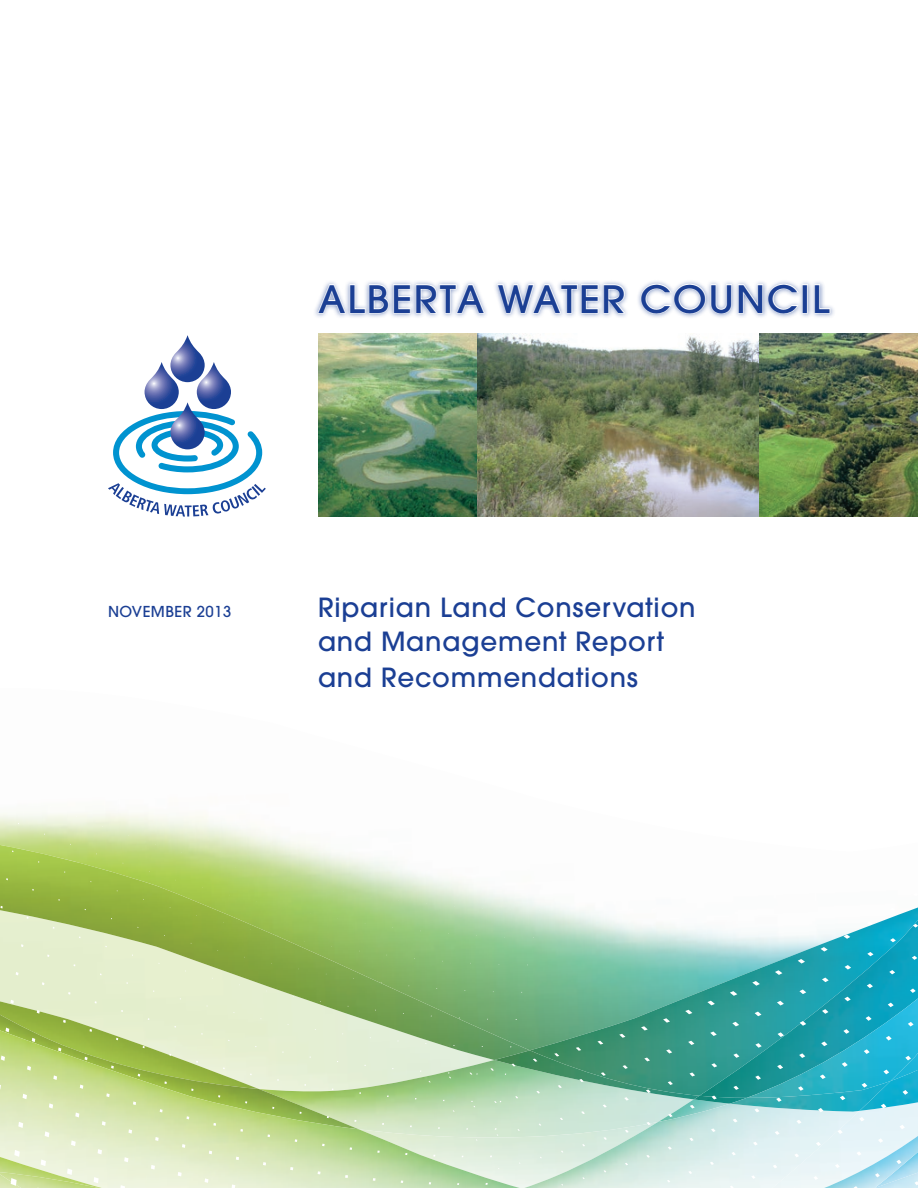
<style>
.page{position:relative;width:918px;height:1188px;background:#fff}
.page>*{position:absolute;margin:0;border:0;box-sizing:border-box;transform-origin:0 0}
.t1{font:500 37.5px "Avant Garde";letter-spacing:.04em;color:#1b3f94;scale:1.07 1}
.t2{font:500 26.25px/35.2px "Avant Garde";letter-spacing:.03em;color:#1b3f94}
.t3{font:500 15px "Avant Garde";letter-spacing:.03em;color:#1b3f94}
</style>
<div class="page">
<img style="left:0;top:830px;width:530px;height:135px">
<img style="left:747px;top:891px;width:171px;height:74px">
<img style="left:0;top:965px;width:918px;height:223px">
<img style="left:0;top:1136px;width:747px;height:52px">
<svg style="left:11px;top:1178px;width:6px;height:8px"></svg>
<svg style="left:120px;top:1185px;width:5px;height:3px"></svg>
<svg style="left:94px;top:1177px;width:5px;height:6px"></svg>
<svg style="left:67px;top:1168px;width:5px;height:7px"></svg>
<svg style="left:41px;top:1159px;width:5px;height:7px"></svg>
<svg style="left:14px;top:1150px;width:6px;height:7px"></svg>
<svg style="left:205px;top:1178px;width:3px;height:5px"></svg>
<svg style="left:178px;top:1172px;width:4px;height:4px"></svg>
<svg style="left:151px;top:1165px;width:4px;height:5px"></svg>
<svg style="left:124px;top:1157px;width:4px;height:5px"></svg>
<svg style="left:98px;top:1149px;width:4px;height:5px"></svg>
<svg style="left:71px;top:1140px;width:5px;height:6px"></svg>
<svg style="left:45px;top:1131px;width:4px;height:6px"></svg>
<svg style="left:18px;top:1122px;width:5px;height:6px"></svg>
<svg style="left:182px;top:1144px;width:3px;height:4px"></svg>
<svg style="left:155px;top:1137px;width:4px;height:4px"></svg>
<svg style="left:128px;top:1129px;width:4px;height:5px"></svg>
<svg style="left:102px;top:1121px;width:4px;height:5px"></svg>
<svg style="left:75px;top:1112px;width:4px;height:5px"></svg>
<svg style="left:49px;top:1103px;width:4px;height:6px"></svg>
<svg style="left:23px;top:1094px;width:4px;height:5px"></svg>
<svg style="left:133px;top:1101px;width:3px;height:4px"></svg>
<svg style="left:106px;top:1093px;width:4px;height:4px"></svg>
<svg style="left:80px;top:1085px;width:3px;height:4px"></svg>
<svg style="left:53px;top:1075px;width:4px;height:5px"></svg>
<svg style="left:27px;top:1066px;width:4px;height:5px"></svg>
<svg style="left:1px;top:1056px;width:4px;height:5px"></svg>
<svg style="left:111px;top:1065px;width:3px;height:4px"></svg>
<svg style="left:32px;top:1038px;width:3px;height:4px"></svg>
<svg style="left:6px;top:1028px;width:3px;height:4px"></svg>
<svg style="left:37px;top:1010px;width:3px;height:4px"></svg>
<svg style="left:10px;top:1000px;width:4px;height:4px"></svg>
<svg style="left:448px;top:1072px;width:3px;height:6px"></svg>
<svg style="left:470px;top:1073px;width:8px;height:2px"></svg>
<svg style="left:490px;top:1068px;width:4px;height:3px"></svg>
<svg style="left:533px;top:1059px;width:4px;height:3px"></svg>
<svg style="left:554px;top:1053px;width:5px;height:3px"></svg>
<svg style="left:576px;top:1047px;width:5px;height:4px"></svg>
<svg style="left:597px;top:1041px;width:6px;height:4px"></svg>
<svg style="left:619px;top:1034px;width:6px;height:4px"></svg>
<svg style="left:641px;top:1026px;width:7px;height:5px"></svg>
<svg style="left:663px;top:1018px;width:7px;height:5px"></svg>
<svg style="left:685px;top:1010px;width:7px;height:4px"></svg>
<svg style="left:707px;top:1001px;width:8px;height:4px"></svg>
<svg style="left:730px;top:991px;width:7px;height:5px"></svg>
<svg style="left:752px;top:981px;width:8px;height:5px"></svg>
<svg style="left:775px;top:970px;width:7px;height:5px"></svg>
<svg style="left:798px;top:959px;width:7px;height:5px"></svg>
<svg style="left:821px;top:947px;width:7px;height:5px"></svg>
<svg style="left:844px;top:935px;width:6px;height:4px"></svg>
<svg style="left:867px;top:921px;width:6px;height:4px"></svg>
<svg style="left:890px;top:907px;width:6px;height:4px"></svg>
<svg style="left:913px;top:893px;width:5px;height:3px"></svg>
<svg style="left:471px;top:1101px;width:4px;height:6px"></svg>
<svg style="left:494px;top:1101px;width:7px;height:2px"></svg>
<svg style="left:558px;top:1085px;width:4px;height:3px"></svg>
<svg style="left:579px;top:1079px;width:5px;height:3px"></svg>
<svg style="left:601px;top:1072px;width:5px;height:4px"></svg>
<svg style="left:623px;top:1065px;width:5px;height:4px"></svg>
<svg style="left:644px;top:1058px;width:6px;height:3px"></svg>
<svg style="left:666px;top:1049px;width:6px;height:4px"></svg>
<svg style="left:688px;top:1041px;width:6px;height:4px"></svg>
<svg style="left:710px;top:1032px;width:7px;height:4px"></svg>
<svg style="left:732px;top:1022px;width:7px;height:4px"></svg>
<svg style="left:755px;top:1012px;width:6px;height:4px"></svg>
<svg style="left:777px;top:1001px;width:7px;height:5px"></svg>
<svg style="left:799px;top:989px;width:7px;height:5px"></svg>
<svg style="left:822px;top:978px;width:7px;height:4px"></svg>
<svg style="left:845px;top:965px;width:6px;height:5px"></svg>
<svg style="left:867px;top:952px;width:6px;height:4px"></svg>
<svg style="left:890px;top:938px;width:6px;height:4px"></svg>
<svg style="left:913px;top:924px;width:5px;height:4px"></svg>
<svg style="left:495px;top:1128px;width:3px;height:8px"></svg>
<svg style="left:581px;top:1111px;width:4px;height:3px"></svg>
<svg style="left:603px;top:1105px;width:4px;height:3px"></svg>
<svg style="left:624px;top:1097px;width:5px;height:4px"></svg>
<svg style="left:646px;top:1089px;width:5px;height:4px"></svg>
<svg style="left:668px;top:1081px;width:5px;height:4px"></svg>
<svg style="left:689px;top:1072px;width:6px;height:4px"></svg>
<svg style="left:711px;top:1063px;width:6px;height:4px"></svg>
<svg style="left:733px;top:1053px;width:6px;height:5px"></svg>
<svg style="left:755px;top:1043px;width:7px;height:5px"></svg>
<svg style="left:778px;top:1032px;width:6px;height:5px"></svg>
<svg style="left:800px;top:1021px;width:6px;height:5px"></svg>
<svg style="left:822px;top:1009px;width:6px;height:5px"></svg>
<svg style="left:844px;top:997px;width:7px;height:4px"></svg>
<svg style="left:867px;top:984px;width:6px;height:4px"></svg>
<svg style="left:889px;top:970px;width:6px;height:4px"></svg>
<svg style="left:912px;top:956px;width:5px;height:4px"></svg>
<svg style="left:603px;top:1137px;width:4px;height:3px"></svg>
<svg style="left:625px;top:1130px;width:4px;height:3px"></svg>
<svg style="left:646px;top:1122px;width:5px;height:3px"></svg>
<svg style="left:668px;top:1114px;width:5px;height:3px"></svg>
<svg style="left:690px;top:1105px;width:5px;height:4px"></svg>
<svg style="left:712px;top:1096px;width:5px;height:3px"></svg>
<svg style="left:733px;top:1086px;width:6px;height:4px"></svg>
<svg style="left:755px;top:1076px;width:6px;height:4px"></svg>
<svg style="left:777px;top:1065px;width:6px;height:4px"></svg>
<svg style="left:799px;top:1053px;width:6px;height:5px"></svg>
<svg style="left:821px;top:1041px;width:6px;height:5px"></svg>
<svg style="left:843px;top:1029px;width:6px;height:5px"></svg>
<svg style="left:866px;top:1016px;width:6px;height:5px"></svg>
<svg style="left:888px;top:1003px;width:6px;height:4px"></svg>
<svg style="left:910px;top:988px;width:6px;height:5px"></svg>
<svg style="left:646px;top:1155px;width:4px;height:3px"></svg>
<svg style="left:668px;top:1147px;width:4px;height:3px"></svg>
<svg style="left:689px;top:1138px;width:5px;height:3px"></svg>
<svg style="left:711px;top:1128px;width:5px;height:4px"></svg>
<svg style="left:733px;top:1119px;width:5px;height:3px"></svg>
<svg style="left:754px;top:1108px;width:6px;height:4px"></svg>
<svg style="left:776px;top:1098px;width:6px;height:4px"></svg>
<svg style="left:798px;top:1086px;width:6px;height:5px"></svg>
<svg style="left:820px;top:1074px;width:6px;height:5px"></svg>
<svg style="left:842px;top:1062px;width:6px;height:5px"></svg>
<svg style="left:864px;top:1049px;width:6px;height:5px"></svg>
<svg style="left:886px;top:1036px;width:6px;height:5px"></svg>
<svg style="left:908px;top:1022px;width:6px;height:4px"></svg>
<svg style="left:688px;top:1171px;width:4px;height:3px"></svg>
<svg style="left:710px;top:1162px;width:4px;height:3px"></svg>
<svg style="left:731px;top:1152px;width:5px;height:3px"></svg>
<svg style="left:753px;top:1142px;width:5px;height:3px"></svg>
<svg style="left:775px;top:1131px;width:5px;height:4px"></svg>
<svg style="left:796px;top:1120px;width:6px;height:4px"></svg>
<svg style="left:818px;top:1108px;width:5px;height:4px"></svg>
<svg style="left:840px;top:1096px;width:5px;height:4px"></svg>
<svg style="left:862px;top:1083px;width:5px;height:5px"></svg>
<svg style="left:883px;top:1070px;width:6px;height:4px"></svg>
<svg style="left:905px;top:1056px;width:6px;height:4px"></svg>
<svg style="left:751px;top:1175px;width:4px;height:4px"></svg>
<svg style="left:773px;top:1165px;width:4px;height:3px"></svg>
<svg style="left:794px;top:1154px;width:5px;height:3px"></svg>
<svg style="left:816px;top:1142px;width:5px;height:4px"></svg>
<svg style="left:838px;top:1130px;width:5px;height:4px"></svg>
<svg style="left:859px;top:1117px;width:6px;height:4px"></svg>
<svg style="left:881px;top:1104px;width:5px;height:4px"></svg>
<svg style="left:903px;top:1090px;width:5px;height:5px"></svg>
<svg style="left:814px;top:1176px;width:4px;height:4px"></svg>
<svg style="left:835px;top:1164px;width:5px;height:4px"></svg>
<svg style="left:856px;top:1151px;width:6px;height:5px"></svg>
<svg style="left:878px;top:1138px;width:5px;height:5px"></svg>
<svg style="left:900px;top:1125px;width:5px;height:4px"></svg>
<svg style="left:875px;top:1173px;width:5px;height:4px"></svg>
<svg style="left:896px;top:1160px;width:5px;height:4px"></svg>
<svg style="left:915px;top:1181px;width:3px;height:4px"></svg>
<svg style="left:108px;top:335px;width:154px;height:182px"></svg>
<svg style="left:237px;top:484px;width:29px;height:22px"></svg>
<img style="left:318px;top:333px;width:600px;height:184px">
<div style="left:313px;top:279px;width:523px;height:40px;background:#1b3f94;opacity:.55"></div>
<svg style="left:316px;top:283px;width:139px;height:32px"></svg>
<svg style="left:455px;top:283px;width:31px;height:32px"></svg>
<svg style="left:496px;top:283px;width:130px;height:32px"></svg>
<svg style="left:640px;top:283px;width:160px;height:32px"></svg>
<div style="left:802px;top:284px;width:6px;height:29px;border:2px solid #fff"></div>
<svg style="left:814px;top:283px;width:17px;height:31px"></svg>
<h1 class="t1" style="left:318px;top:276px;width:480px">ALBERTA WATER COUNCIL</h1>
<p class="t3" style="left:108px;top:602px;width:125px">NOVEMBER 2013</p>
<p class="t2" style="left:318px;top:590px;width:379px">Riparian Land Conservation and Management Report and Recommendations</p>
</div>
